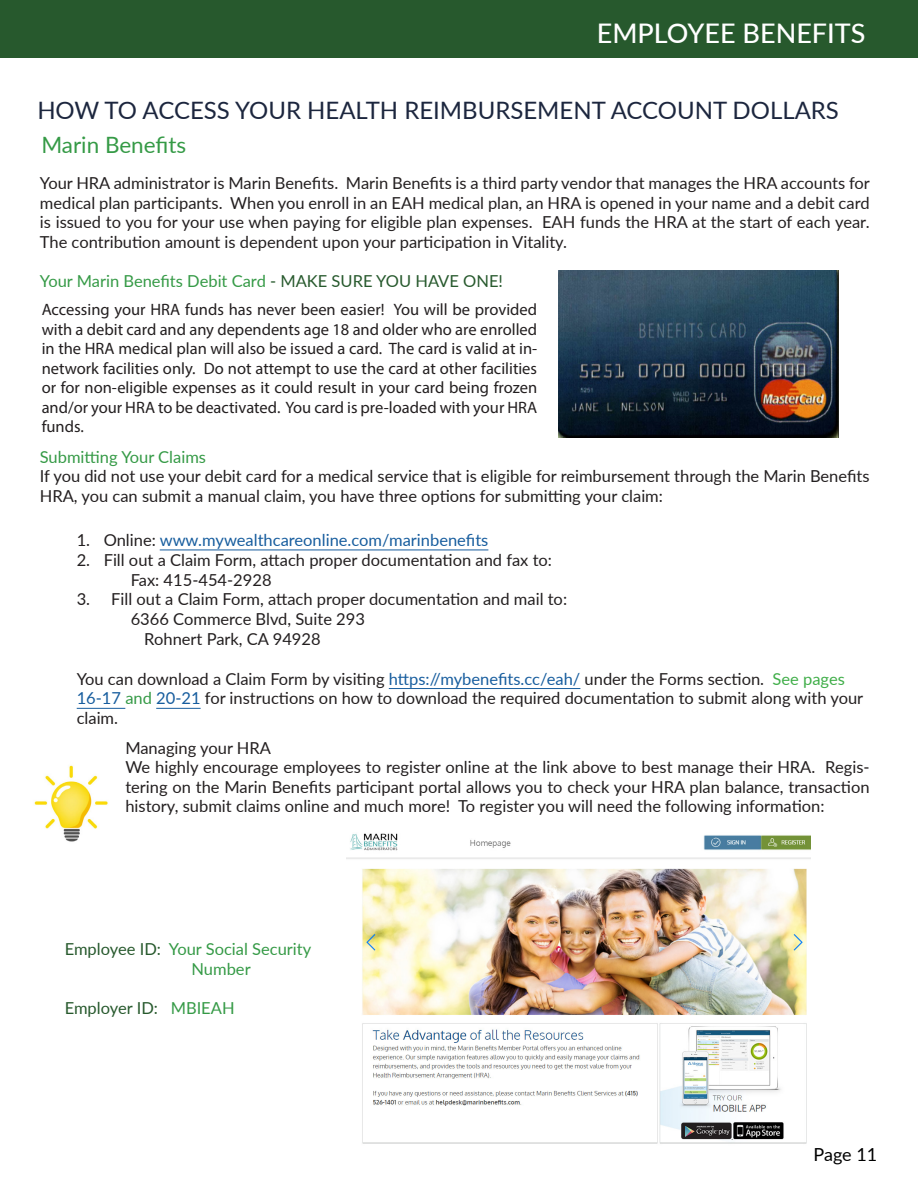
<style>
.page{position:relative;width:918px;height:1188px;background:#fff}
.page>*{position:absolute;margin:0;border:0;box-sizing:border-box;transform-origin:0 0}
.t1{font:500 27px "Lato";color:#fff}
.t2{font:24px "Lato";color:#1c263e}
.t3{font:22.5px "Lato";color:#359a46}
.t4{font:18px "Lato";letter-spacing:-.005em;color:#000}
.t5{font:16.5px/19.8px "Lato";color:#231f20;text-align:justify}
.t6{font:16.5px/19.5px "Myriad Pro";color:#231f20;text-align:justify}
.t7{font:16.5px "Lato";color:#359a46}
.t8{font:16.5px "Lato";color:#175d9e}
.t9{font:16.5px "Lato";color:#27592d}
.s1{color:#27592d}
.s2{color:#231f20}
.s3{color:#175d9e}
.s4{color:#40ae49}
.s5{color:#359a46}
</style>
<div class="page">
<div style="left:0;top:0;width:918px;height:57px;background:#27592d"></div>
<hr style="left:160px;top:550px;width:328px;height:1px;background:#175d9e">
<hr style="left:389px;top:688px;width:191px;height:1px;background:#175d9e">
<hr style="left:77px;top:708px;width:48px;height:1px;background:#175d9e">
<hr style="left:156px;top:708px;width:45px;height:1px;background:#175d9e">
<img style="left:34px;top:765px;width:74px;height:77px">
<img style="left:346px;top:833px;width:464px;height:311px">
<img style="left:558px;top:270px;width:281px;height:167px">
<h1 class="t1" style="left:597px;top:14px;width:270px">EMPLOYEE BENEFITS</h1>
<p class="t2" style="left:37px;top:93px;width:803px">HOW TO ACCESS YOUR HEALTH REIMBURSEMENT ACCOUNT DOLLARS</p>
<p class="t3" style="left:41px;top:129px;width:146px">Marin Benefits</p>
<p class="t5" style="left:40px;top:172px;width:832px">Your HRA administrator is Marin Benefits. Marin Benefits is a third party vendor that manages the HRA accounts for medical plan participants. When you enroll in an EAH medical plan, an HRA is opened in your name and a debit card is issued to you for your use when paying for eligible plan expenses. EAH funds the HRA at the start of each year.<br>The contribution amount is dependent upon your participation in Vitality.</p>
<p class="t7" style="left:40px;top:269px;width:465px">Your Marin Benefits Debit Card <span class="s1">- MAKE SURE YOU HAVE ONE!</span></p>
<p class="t6" style="left:42px;top:300px;width:497px">Accessing your HRA funds has never been easier! You will be provided with a debit card and any dependents age 18 and older who are enrolled in the HRA medical plan will also be issued a card. The card is valid at in&shy;network facilities only. Do not attempt to use the card at other facilities or for non-eligible expenses as it could result in your card being frozen and/or your HRA to be deactivated. You card is pre-loaded with your HRA funds.</p>
<p class="t7" style="left:40px;top:445px;width:168px">Submitting Your Claims</p>
<p class="t5" style="left:40px;top:466px;width:831px">If you did not use your debit card for a medical service that is eligible for reimbursement through the Marin Benefits<br>HRA, you can submit a manual claim, you have three options for submitting your claim:</p>
<p class="t8" style="left:77px;top:528px;width:413px"><span class="s2">1. Online:</span> www.mywealthcareonline.com/marinbenefits</p>
<p class="t5" style="left:77px;top:549px;width:477px">2. Fill out a Claim Form, attach proper documentation and fax to:</p>
<p class="t5" style="left:131px;top:569px;width:142px">Fax: 415-454-2928</p>
<p class="t5" style="left:77px;top:589px;width:492px">3. Fill out a Claim Form, attach proper documentation and mail to:</p>
<p class="t5" style="left:131px;top:609px;width:236px">6366 Commerce Blvd, Suite 293</p>
<p class="t5" style="left:144px;top:629px;width:178px">Rohnert Park, CA 94928</p>
<p class="t5" style="left:77px;top:668px;width:788px;text-align:left">You can download a Claim Form by visiting <span class="s3">https://mybenefits.cc/eah/</span> under the Forms section. <span class="s4">See pages<br></span><span class="s3">16-17</span> <span class="s5">and</span> <span class="s3">20-21</span> for instructions on how to download the required documentation to submit along with your claim.</p>
<p class="t5" style="left:125px;top:737px;width:147px">Managing your HRA</p>
<p class="t5" style="left:125px;top:757px;width:746px">We highly encourage employees to register online at the link above to best manage their HRA. Regis&shy;tering on the Marin Benefits participant portal allows you to check your HRA plan balance, transaction history, submit claims online and much more! To register you will need the following information:</p>
<p class="t7" style="left:65px;top:938px;width:248px"><span class="s1">Employee ID:</span> Your Social Security</p>
<p class="t7" style="left:192px;top:957px;width:61px">Number</p>
<p class="t9" style="left:65px;top:996px;width:171px">Employer ID: <span class="s5">MBIEAH</span></p>
<p class="t4" style="left:814px;top:1141px;width:65px">Page 11</p>
</div>
